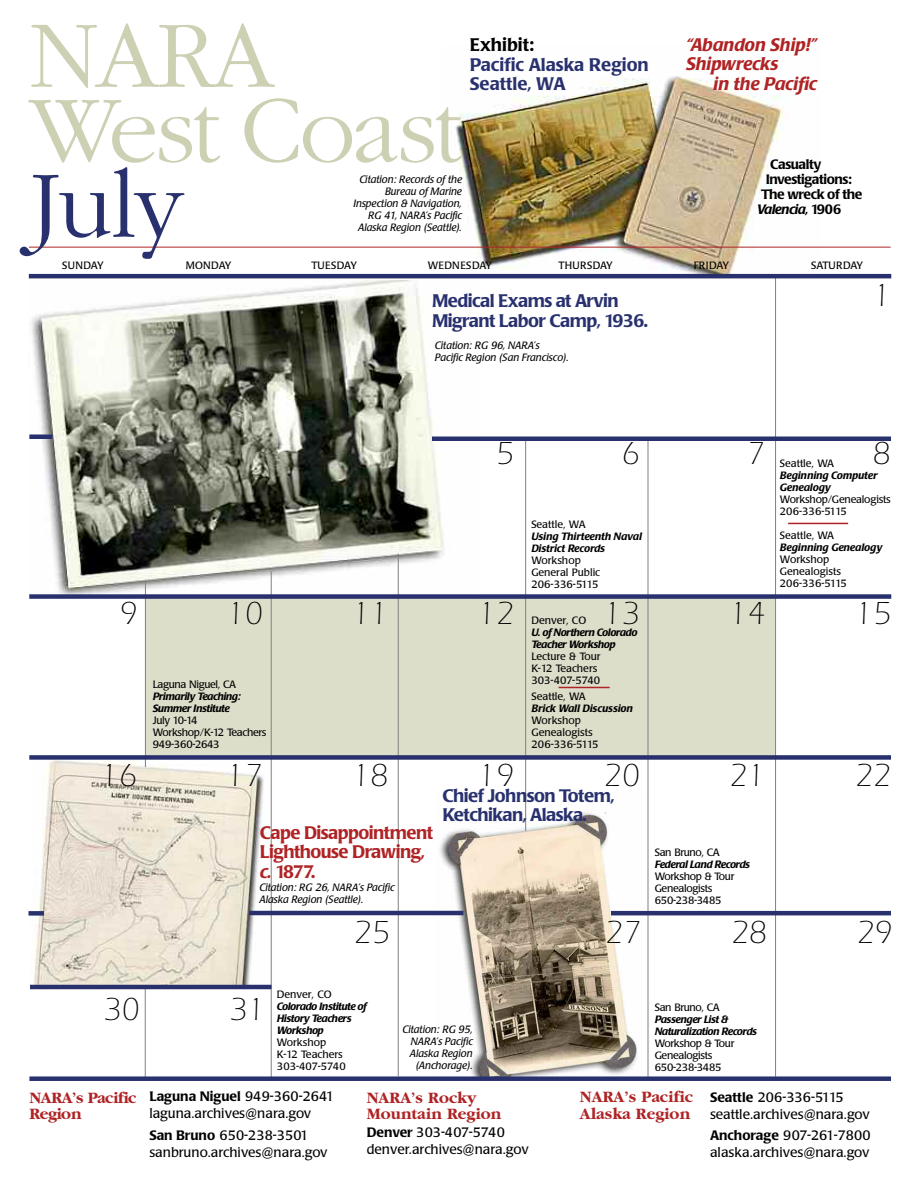
<style>
.page{position:relative;width:918px;height:1188px;background:#fff}
.page>*{position:absolute;margin:0;border:0;box-sizing:border-box;transform-origin:0 0}
.t1{font:300 99px/75px "Garamond";letter-spacing:-.025em;color:#ced0b4}
.t2{font:300 99px "Garamond";color:#28316e}
.t3{font:300 33px "Itc Eras";color:#000}
.t4{font:500 18px/19.5px "Poppl Laudatio";letter-spacing:-.03em;color:#28316e}
.t5{font:500 18px/19.5px "Poppl Laudatio";letter-spacing:-.03em;color:#af2325}
.t6{font:italic 500 18px/19.5px "Poppl Laudatio";color:#af2325}
.t7{font:500 18px/19.5px "Poppl Laudatio";color:#28316e}
.t8{font:500 18px "Poppl Laudatio";color:#000}
.t9{font:700 16.5px/16.5px "Garamond";color:#af2325}
.t10{font:700 16.5px/16.5px "Garamond";letter-spacing:-.03em;color:#af2325}
.t11{font:13.5px/16.5px "Poppl Laudatio";color:#000}
.t12{font:500 13.5px "Poppl Laudatio";letter-spacing:-.03em;color:#000}
.t13{font:italic 500 13.5px "Poppl Laudatio";letter-spacing:-.03em;color:#000}
.t14{font:10.5px/12px "Poppl Laudatio";letter-spacing:-.01em;color:#000}
.t15{font:italic 10.5px/12px "Poppl Laudatio";color:#000;text-align:right}
.t16{font:italic 500 10.5px/12px "Poppl Laudatio";letter-spacing:-.03em;color:#000}
.t17{font:10.5px/12px "Poppl Laudatio";letter-spacing:-.03em;color:#000}
.t18{font:italic 500 10.5px/12px "Poppl Laudatio";color:#000}
.t19{font:10.5px "Poppl Laudatio";letter-spacing:.03em;color:#000}
.t20{font:10.5px "Poppl Laudatio";letter-spacing:.04em;color:#000}
.t21{font:10.5px "Poppl Laudatio";letter-spacing:.02em;color:#000}
.s1{font-style:normal}
.s2{font-style:italic}
.s3{font-weight:500}
</style>
<div class="page">
<img style="left:30px;top:760px;width:244px;height:225px">
<img style="left:31px;top:280px;width:413px;height:314px">
<img style="left:436px;top:790px;width:216px;height:286px">
<div style="left:146px;top:598px;width:630px;height:158px;background:#dddeca"></div>
<img style="left:443px;top:76px;width:378px;height:198px">
<hr style="left:775px;top:275px;width:1px;height:802px;background:#808080">
<hr style="left:525px;top:439px;width:1px;height:392px;background:#808080">
<hr style="left:398px;top:554px;width:1px;height:522px;background:#808080">
<hr style="left:145px;top:580px;width:1px;height:187px;background:#808080">
<hr style="left:145px;top:986px;width:1px;height:94px;background:#808080">
<hr style="left:648px;top:439px;width:1px;height:639px;background:#808080">
<hr style="left:271px;top:572px;width:1px;height:509px;background:#808080">
<hr style="left:29px;top:247px;width:862px;height:1px;background:#af2325">
<div style="left:28px;top:911px;width:16px;height:5px;background:#28316e"></div>
<hr style="left:611px;top:911px;width:280px;height:4px;background:#28316e">
<hr style="left:249px;top:911px;width:215px;height:4px;background:#28316e">
<div style="left:29px;top:755px;width:862px;height:5px;background:#28316e"></div>
<div style="left:29px;top:594px;width:862px;height:5px;background:#28316e"></div>
<div style="left:29px;top:434px;width:23px;height:5px;background:#28316e"></div>
<div style="left:432px;top:436px;width:459px;height:5px;background:#28316e"></div>
<div style="left:29px;top:1076px;width:862px;height:5px;background:#28316e"></div>
<hr style="left:788px;top:523px;width:60px;height:1px;background:#af2325">
<hr style="left:29px;top:274px;width:862px;height:4px;background:#28316e">
<hr style="left:30px;top:985px;width:242px;height:4px;background:#28316e">
<hr style="left:559px;top:687px;width:51px;height:1px;background:#af2325">
<h1 class="t1" style="left:29px;top:15px;width:435px">NARA<br>West Coast</h1>
<h1 class="t2" style="left:29px;top:144px;width:156px">July</h1>
<h3 class="t8" style="left:470px;top:38px;width:66px">Exhibit:</h3>
<h3 class="t7" style="left:470px;top:57px;width:180px">Pacific Alaska Region<br>Seattle, WA</h3>
<p class="t15" style="left:353px;top:175px;width:110px">Citation: Records of the<br>Bureau of Marine<br>Inspection &amp; Navigation,<br>RG 41, NARA’s Pacific<br>Alaska Region (Seattle).</p>
<h3 class="t6" style="left:686px;top:37px;width:132px">“Abandon Ship!”<br>Shipwrecks</h3>
<h3 class="t6" style="left:713px;top:76px;width:105px">in the Pacific</h3>
<p class="t12" style="left:770px;top:159px;width:53px">Casualty</p>
<p class="t12" style="left:766px;top:174px;width:88px">Investigations:</p>
<p class="t12" style="left:761px;top:189px;width:103px">The wreck of the</p>
<p class="t13" style="left:757px;top:204px;width:86px">Valencia<span class="s1">, 1906</span></p>
<p class="t14" style="left:62px;top:260px;width:43px">SUNDAY</p>
<p class="t14" style="left:186px;top:260px;width:47px">MONDAY</p>
<p class="t21" style="left:311px;top:261px;width:47px">TUESDAY</p>
<p class="t19" style="left:428px;top:261px;width:66px">WEDNESDAY</p>
<p class="t20" style="left:559px;top:261px;width:56px">THURSDAY</p>
<p class="t14" style="left:694px;top:260px;width:37px">FRIDAY</p>
<p class="t14" style="left:811px;top:260px;width:54px">SATURDAY</p>
<h3 class="t4" style="left:432px;top:293px;width:217px">Medical Exams at Arvin<br>Migrant Labor Camp, 1936.</h3>
<p class="t15" style="left:435px;top:340px;width:135px;text-align:left">Citation: RG 96, NARA’s<br>Pacific Region (San Francisco).</p>
<h2 class="t3" style="left:873px;top:284px;width:19px">1</h2>
<h2 class="t3" style="left:496px;top:442px;width:19px">5</h2>
<h2 class="t3" style="left:621px;top:442px;width:19px">6</h2>
<h2 class="t3" style="left:747px;top:442px;width:19px">7</h2>
<h2 class="t3" style="left:873px;top:442px;width:19px">8</h2>
<p class="t14" style="left:780px;top:458px;width:56px">Seattle, WA</p>
<p class="t18" style="left:780px;top:471px;width:99px">Beginning Computer<br>Genealogy</p>
<p class="t14" style="left:780px;top:494px;width:112px">Workshop/Genealogists<br>206-336-5115</p>
<p class="t14" style="left:780px;top:531px;width:56px">Seattle, WA</p>
<p class="t18" style="left:780px;top:543px;width:104px">Beginning Genealogy</p>
<p class="t14" style="left:780px;top:555px;width:68px">Workshop<br>Genealogists<br>206-336-5115</p>
<p class="t14" style="left:531px;top:519px;width:56px">Seattle, WA</p>
<p class="t18" style="left:531px;top:531px;width:112px">Using Thirteenth Naval<br>District Records</p>
<p class="t14" style="left:531px;top:555px;width:70px">Workshop<br>General Public<br>206-336-5115</p>
<h2 class="t3" style="left:119px;top:602px;width:19px">9</h2>
<h2 class="t3" style="left:227px;top:602px;width:37px">10</h2>
<h2 class="t3" style="left:353px;top:602px;width:37px">11</h2>
<h2 class="t3" style="left:478px;top:602px;width:37px">12</h2>
<h2 class="t3" style="left:604px;top:602px;width:37px">13</h2>
<h2 class="t3" style="left:730px;top:602px;width:37px">14</h2>
<h2 class="t3" style="left:855px;top:602px;width:37px">15</h2>
<p class="t14" style="left:531px;top:616px;width:56px">Denver, CO</p>
<p class="t16" style="left:531px;top:628px;width:107px">U. of Northern Colorado<br>Teacher Workshop</p>
<p class="t14" style="left:531px;top:652px;width:71px">Lecture &amp; Tour<br>K-12 Teachers<br>303-407-5740</p>
<p class="t17" style="left:153px;top:680px;width:85px">Laguna Niguel, CA</p>
<p class="t16" style="left:153px;top:692px;width:89px">Primarily Teaching:<br>Summer Institute</p>
<p class="t17" style="left:153px;top:716px;width:115px">July 10-14<br>Workshop/K-12 Teachers<br>949-360-2643</p>
<p class="t14" style="left:532px;top:692px;width:56px">Seattle, WA</p>
<p class="t18" style="left:532px;top:704px;width:103px">Brick Wall Discussion</p>
<p class="t14" style="left:532px;top:716px;width:68px">Workshop<br>Genealogists<br>206-336-5115</p>
<h2 class="t3" style="left:101px;top:764px;width:37px">16</h2>
<h2 class="t3" style="left:227px;top:764px;width:37px">17</h2>
<h2 class="t3" style="left:352px;top:764px;width:37px">18</h2>
<h2 class="t3" style="left:478px;top:764px;width:37px">19</h2>
<h2 class="t3" style="left:604px;top:764px;width:37px">20</h2>
<h2 class="t3" style="left:729px;top:764px;width:37px">21</h2>
<h2 class="t3" style="left:855px;top:764px;width:37px">22</h2>
<h3 class="t4" style="left:442px;top:788px;width:174px">Chief Johnson Totem,<br>Ketchikan, Alaska.</h3>
<h3 class="t5" style="left:260px;top:824px;width:175px">Cape Disappointment<br>Lighthouse Drawing, <span class="s2">c.</span> 1877.</h3>
<p class="t17" style="left:655px;top:847px;width:67px">San Bruno, CA</p>
<p class="t16" style="left:655px;top:860px;width:97px">Federal Land Records</p>
<p class="t17" style="left:655px;top:871px;width:81px">Workshop &amp; Tour<br>Genealogists<br>650-238-3485</p>
<p class="t15" style="left:259px;top:882px;width:137px;text-align:left">Citation: RG 26, NARA’s Pacific<br>Alaska Region (Seattle).</p>
<h2 class="t3" style="left:104px;top:997px;width:37px">30</h2>
<h2 class="t3" style="left:230px;top:997px;width:37px">31</h2>
<h2 class="t3" style="left:354px;top:920px;width:37px">25</h2>
<h2 class="t3" style="left:605px;top:920px;width:37px">27</h2>
<h2 class="t3" style="left:731px;top:920px;width:37px">28</h2>
<h2 class="t3" style="left:857px;top:920px;width:37px">29</h2>
<p class="t14" style="left:277px;top:989px;width:56px">Denver, CO</p>
<p class="t16" style="left:277px;top:1001px;width:91px">Colorado Institute of<br>History Teachers<br>Workshop</p>
<p class="t14" style="left:277px;top:1037px;width:70px">Workshop<br>K-12 Teachers<br>303-407-5740</p>
<p class="t15" style="left:403px;top:1025px;width:72px">Citation: RG 95,<br>NARA’s Pacific<br>Alaska Region (Anchorage).</p>
<p class="t17" style="left:655px;top:1002px;width:67px">San Bruno, CA</p>
<p class="t16" style="left:655px;top:1014px;width:104px">Passenger List &amp;<br>Naturalization Records</p>
<p class="t17" style="left:655px;top:1038px;width:81px">Workshop &amp; Tour<br>Genealogists<br>650-238-3485</p>
<h3 class="t9" style="left:367px;top:1089px;width:136px">NARA’s Rocky<br>Mountain Region</h3>
<p class="t11" style="left:367px;top:1125px;width:164px"><span class="s3">Denver</span> 303-407-5740 denver.archives@nara.gov</p>
<h3 class="t10" style="left:29px;top:1089px;width:108px">NARA’s Pacific<br>Region</h3>
<h3 class="t9" style="left:580px;top:1088px;width:114px">NARA’s Pacific<br>Alaska Region</h3>
<p class="t11" style="left:149px;top:1090px;width:186px"><span class="s3">Laguna Niguel</span> 949-360-2641 laguna.archives@nara.gov</p>
<p class="t11" style="left:149px;top:1129px;width:180px"><span class="s3">San Bruno</span> 650-238-3501 sanbruno.archives@nara.gov</p>
<p class="t11" style="left:710px;top:1091px;width:161px"><span class="s3">Seattle</span> 206-336-5115 seattle.archives@nara.gov</p>
<p class="t11" style="left:710px;top:1128px;width:162px"><span class="s3">Anchorage</span> 907-261-7800 alaska.archives@nara.gov</p>
</div>
